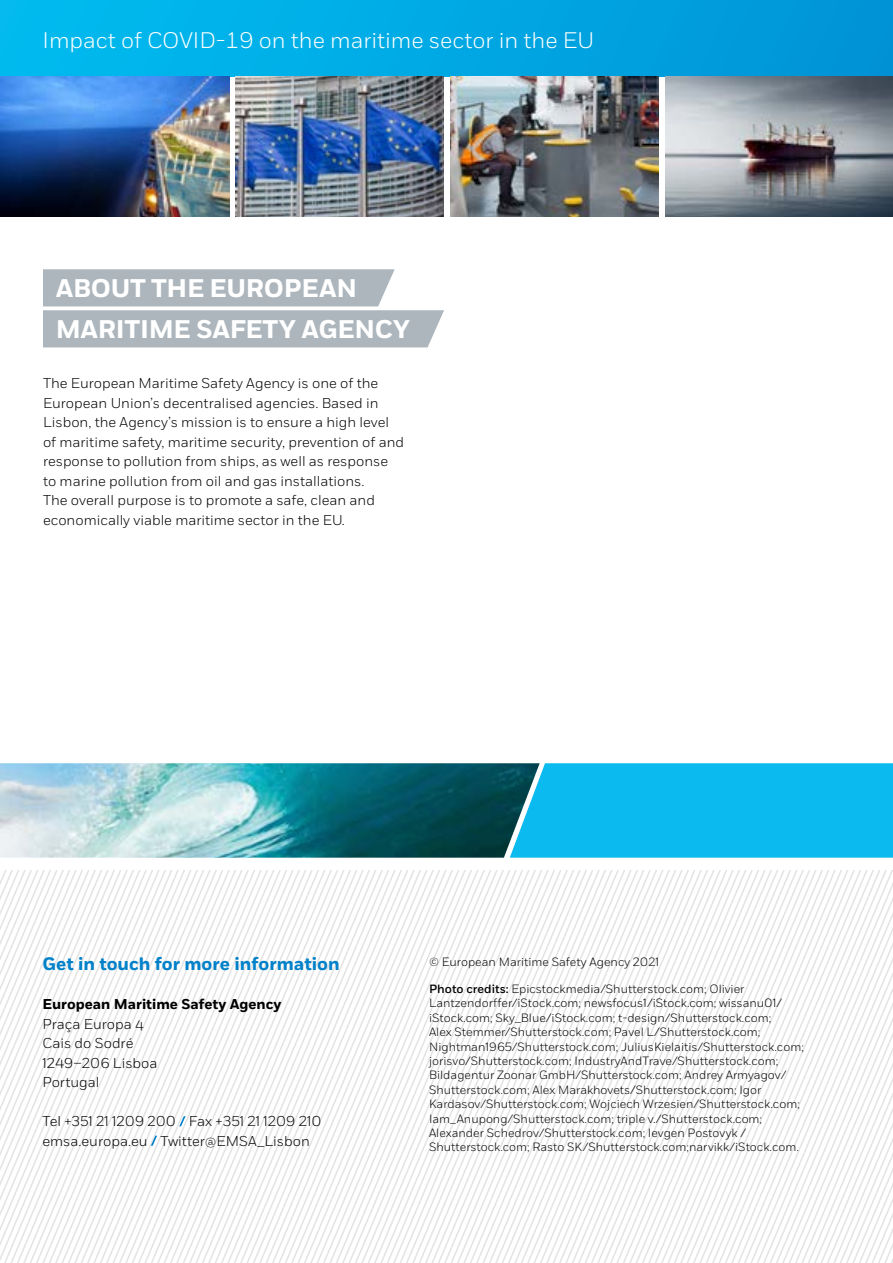
<style>
.page{position:relative;width:893px;height:1263px;background:#fff}
.page>*{position:absolute;margin:0;border:0;box-sizing:border-box;transform-origin:0 0}
.t1{font:700 25.5px/41px "Fort";letter-spacing:-.01em;color:#fff}
.t2{font:300 22.5px "Fort";color:#fff}
.t3{font:700 18px "Fort";color:#0081c9}
.t4{font:300 14.25px/19.5px "Fort";color:#000}
.t5{font:700 14.25px "Fort";color:#000}
.t6{font:300 12px/14.4px "Fort";color:#000}
.s1{font-weight:500}
</style>
<div class="page">
<svg style="left:554px;top:871px;width:7px;height:392px"></svg>
<svg style="left:573px;top:871px;width:7px;height:392px"></svg>
<svg style="left:592px;top:871px;width:7px;height:392px"></svg>
<svg style="left:599px;top:871px;width:6px;height:392px"></svg>
<svg style="left:605px;top:871px;width:7px;height:392px"></svg>
<svg style="left:612px;top:871px;width:6px;height:392px"></svg>
<svg style="left:618px;top:871px;width:6px;height:392px"></svg>
<svg style="left:624px;top:871px;width:7px;height:392px"></svg>
<svg style="left:631px;top:871px;width:6px;height:392px"></svg>
<svg style="left:637px;top:871px;width:6px;height:392px"></svg>
<svg style="left:643px;top:871px;width:7px;height:392px"></svg>
<svg style="left:650px;top:871px;width:6px;height:392px"></svg>
<svg style="left:656px;top:871px;width:7px;height:392px"></svg>
<svg style="left:663px;top:871px;width:6px;height:392px"></svg>
<svg style="left:669px;top:871px;width:6px;height:392px"></svg>
<svg style="left:675px;top:871px;width:7px;height:392px"></svg>
<svg style="left:682px;top:871px;width:6px;height:392px"></svg>
<svg style="left:688px;top:871px;width:7px;height:392px"></svg>
<svg style="left:695px;top:871px;width:6px;height:392px"></svg>
<svg style="left:701px;top:871px;width:6px;height:392px"></svg>
<svg style="left:707px;top:871px;width:7px;height:392px"></svg>
<svg style="left:714px;top:871px;width:6px;height:392px"></svg>
<svg style="left:720px;top:871px;width:6px;height:392px"></svg>
<svg style="left:726px;top:871px;width:7px;height:392px"></svg>
<svg style="left:733px;top:871px;width:6px;height:392px"></svg>
<svg style="left:739px;top:871px;width:7px;height:392px"></svg>
<svg style="left:746px;top:871px;width:6px;height:392px"></svg>
<svg style="left:752px;top:871px;width:6px;height:392px"></svg>
<svg style="left:758px;top:871px;width:7px;height:392px"></svg>
<svg style="left:765px;top:871px;width:6px;height:392px"></svg>
<svg style="left:771px;top:871px;width:6px;height:392px"></svg>
<svg style="left:777px;top:871px;width:7px;height:392px"></svg>
<svg style="left:784px;top:871px;width:109px;height:392px"></svg>
<svg style="left:43px;top:269px;width:401px;height:78px;background:#b7bfc4"></svg>
<div style="left:0;top:0;width:893px;height:77px;background:linear-gradient(to right,#00bdf0,#0094d6)"></div>
<img style="left:0;top:77px;width:229px;height:140px">
<img style="left:236px;top:77px;width:208px;height:140px">
<img style="left:450px;top:77px;width:209px;height:140px">
<img style="left:665px;top:77px;width:228px;height:140px">
<div style="left:540px;top:763px;width:353px;height:95px;background:#0bbbef"></div>
<img style="left:0;top:763px;width:540px;height:95px">
<svg style="left:178px;top:1114px;width:9px;height:14px"></svg>
<svg style="left:149px;top:1134px;width:10px;height:13px"></svg>
<h2 class="t2" style="left:43px;top:27px;width:553px">Impact of COVID-19 on the maritime sector in the EU</h2>
<h1 class="t1" style="left:56px;top:269px;width:356px">ABOUT THE EUROPEAN<br>MARITIME SAFETY AGENCY</h1>
<p class="t4" style="left:43px;top:373px;width:363px">The European Maritime Safety Agency is one of the European Union’s decentralised agencies. Based in Lisbon, the Agency’s mission is to ensure a high level of maritime safety, maritime security, prevention of and response to pollution from ships, as well as response to marine pollution from oil and gas installations.<br>The overall purpose is to promote a safe, clean and economically viable maritime sector in the EU.</p>
<h3 class="t3" style="left:43px;top:953px;width:299px">Get in touch for more information</h3>
<p class="t5" style="left:43px;top:996px;width:241px">European Maritime Safety Agency</p>
<p class="t4" style="left:43px;top:1014px;width:117px">Praça Europa 4<br>Cais do Sodré<br>1249–206 Lisboa<br>Portugal</p>
<p class="t4" style="left:43px;top:1112px;width:281px">Tel +351 21 1209 200 Fax +351 21 1209 210 emsa.europa.eu Twitter@EMSA_Lisbon</p>
<p class="t6" style="left:429px;top:954px;width:232px">© European Maritime Safety Agency 2021</p>
<p class="t6" style="left:429px;top:982px;width:376px"><span class="s1">Photo credits:</span> Epicstockmedia/Shutterstock.com; Olivier Lantzendorffer/iStock.com; newsfocus1/iStock.com; wissanu01/ iStock.com; Sky_Blue/iStock.com; t-design/Shutterstock.com;<br>Alex Stemmer/Shutterstock.com; Pavel L/Shutterstock.com; Nightman1965/Shutterstock.com; JuliusKielaitis/Shutterstock.com; jorisvo/Shutterstock.com; IndustryAndTrave/Shutterstock.com; Bildagentur Zoonar GmbH/Shutterstock.com; Andrey Armyagov/ Shutterstock.com; Alex Marakhovets/Shutterstock.com; Igor Kardasov/Shutterstock.com; Wojciech Wrzesien/Shutterstock.com; Iam_Anupong/Shutterstock.com; triple v./Shutterstock.com; Alexander Schedrov/Shutterstock.com; Ievgen Postovyk / Shutterstock.com; Rasto SK/Shutterstock.com;narvikk/iStock.com.</p>
</div>
